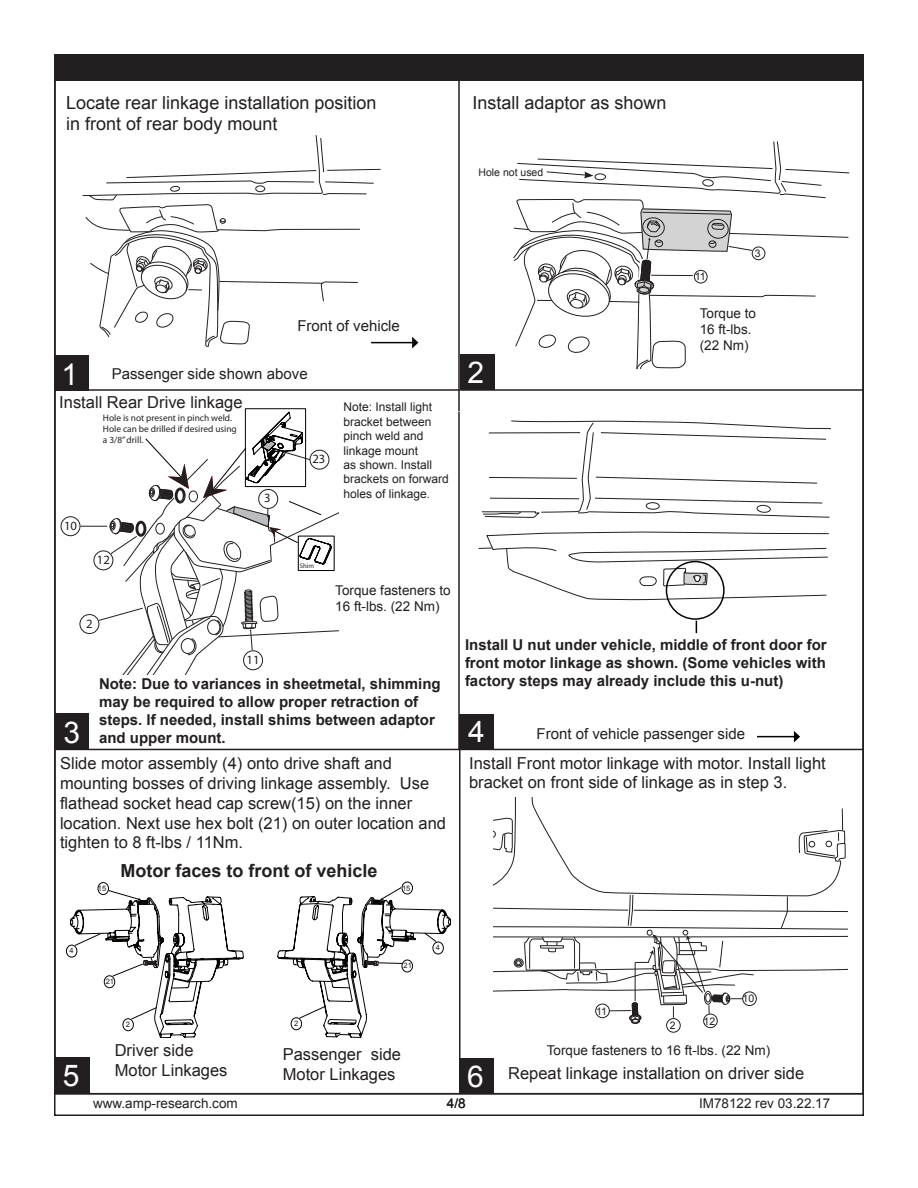
<style>
.page{position:relative;width:918px;height:1188px;background:#fff}
.page>*{position:absolute;margin:0;border:0;box-sizing:border-box;transform-origin:0 0}
.t1{font:30px "Arial";color:#fff}
.t2{font:18px/21.6px "Arial";color:#231f20}
.t3{font:700 18px "Arial";color:#231f20}
.t4{font:16.5px/19.8px "Arial";color:#231f20}
.t5{font:700 15px/18px "Arial";color:#231f20;text-align:justify}
.t6{font:15px "Arial";color:#231f20}
.t7{font:13.5px/16.2px "Arial";color:#231f20}
.t8{font:12.6px "Myriad";color:#231f20}
.t9{font:12px/14.4px "Arial";color:#231f20}
.t10{font:10.5px "Arial";color:#231f20}
.t11{font:9.3px/11.2px "Myriad";color:#231f20}
.t12{font:7.5px "Arial";color:#231f20}
.t13{font:6.75px "Myriad";color:#231f20}
</style>
<div class="page">
<div style="left:54px;top:55px;width:809px;height:26px;background:#231f20"></div>
<div style="left:460px;top:354px;width:35px;height:36px;background:#231f20"></div>
<div style="left:55px;top:713px;width:34px;height:36px;background:#231f20"></div>
<div style="left:460px;top:1058px;width:34px;height:36px;background:#231f20"></div>
<div style="left:55px;top:1058px;width:35px;height:36px;background:#231f20"></div>
<div style="left:55px;top:355px;width:34px;height:36px;background:#231f20"></div>
<div style="left:459px;top:714px;width:35px;height:36px;background:#231f20"></div>
<div style="left:54px;top:54px;width:810px;height:27px;border:2px solid #231f20"></div>
<hr style="left:458px;top:412px;width:2px;height:338px;background:#231f20">
<hr style="left:460px;top:389px;width:404px;height:2px;background:#231f20">
<hr style="left:458px;top:80px;width:2px;height:331px;background:#231f20">
<hr style="left:459px;top:749px;width:1px;height:345px;background:#231f20">
<hr style="left:54px;top:389px;width:406px;height:2px;background:#231f20">
<hr style="left:54px;top:749px;width:406px;height:1px;background:#231f20">
<hr style="left:460px;top:749px;width:404px;height:1px;background:#231f20">
<svg style="left:82px;top:135px;width:299px;height:212px"></svg>
<div style="left:61px;top:516px;width:19px;height:20px;border:1px solid #231f20;border-radius:50%"></div>
<div style="left:80px;top:614px;width:19px;height:20px;border:1px solid #231f20;border-radius:50%"></div>
<svg style="left:81px;top:411px;width:257px;height:264px"></svg>
<div style="left:245px;top:408px;width:61px;height:79px;border:1px solid #050504"></div>
<svg style="left:481px;top:420px;width:350px;height:98px"></svg>
<svg style="left:478px;top:531px;width:351px;height:69px"></svg>
<div style="left:666px;top:561px;width:59px;height:59px;border:2px solid #040503;border-radius:50%"></div>
<hr style="left:757px;top:736px;width:38px;height:1px;background:#040503">
<svg style="left:794px;top:731px;width:6px;height:11px"></svg>
<svg style="left:696px;top:621px;width:1px;height:12px"></svg>
<hr style="left:371px;top:342px;width:42px;height:1px;background:#040503">
<svg style="left:412px;top:337px;width:6px;height:11px"></svg>
<svg style="left:513px;top:141px;width:337px;height:227px"></svg>
<div style="left:703px;top:1014px;width:15px;height:14px;border:1px solid #231f20;border-radius:50%"></div>
<div style="left:666px;top:1018px;width:15px;height:14px;border:1px solid #231f20;border-radius:50%"></div>
<svg style="left:494px;top:797px;width:354px;height:227px"></svg>
<div style="left:66px;top:945px;width:11px;height:12px;border:1px solid #040503;border-radius:50%"></div>
<div style="left:402px;top:882px;width:11px;height:12px;border:1px solid #040503;border-radius:50%"></div>
<svg style="left:277px;top:887px;width:174px;height:151px"></svg>
<div style="left:98px;top:882px;width:11px;height:13px;border:1px solid #040503;border-radius:50%"></div>
<svg style="left:70px;top:890px;width:174px;height:148px"></svg>
<p class="t2" style="left:66px;top:92px;width:312px">Locate rear linkage installation position in front of rear body mount</p>
<p class="t2" style="left:472px;top:92px;width:196px">Install adaptor as shown</p>
<p class="t10" style="left:478px;top:166px;width:66px">Hole not used</p>
<p class="t6" style="left:297px;top:316px;width:104px">Front of vehicle</p>
<h1 class="t1" style="left:62px;top:355px;width:18px">1</h1>
<p class="t6" style="left:112px;top:364px;width:197px">Passenger side shown above</p>
<h1 class="t1" style="left:63px;top:373px;width:18px">1</h1>
<p class="t4" style="left:59px;top:392px;width:185px">Install Rear Drive linkage</p>
<p class="t11" style="left:103px;top:412px;width:135px">Hole is not present in pinch weld.<br>Hole can be drilled if desired using a 3/8” drill.</p>
<p class="t8" style="left:64px;top:520px;width:14px">10</p>
<p class="t8" style="left:97px;top:554px;width:14px">12</p>
<p class="t8" style="left:86px;top:618px;width:8px">2</p>
<p class="t8" style="left:264px;top:492px;width:8px">3</p>
<p class="t8" style="left:312px;top:453px;width:14px">23</p>
<p class="t13" style="left:300px;top:563px;width:16px">Shim</p>
<p class="t9" style="left:344px;top:400px;width:107px">Note: Install light bracket between pinch weld and linkage mount<br>as shown. Install brackets on forward holes of linkage.</p>
<p class="t7" style="left:335px;top:582px;width:117px">Torque fasteners to<br>16 ft-lbs. (22 Nm)</p>
<p class="t8" style="left:247px;top:654px;width:14px">11</p>
<h1 class="t1" style="left:64px;top:713px;width:18px">3</h1>
<p class="t5" style="left:99px;top:675px;width:343px;text-align:left">Note: Due to variances in sheetmetal, shimming may be required to allow proper retraction of steps. If needed, install shims between adaptor and upper mount.</p>
<p class="t4" style="left:60px;top:754px;width:388px">Slide motor assembly (4) onto drive shaft and mounting bosses of driving linkage assembly. Use flathead socket head cap screw(15) on the inner location. Next use hex bolt (21) on outer location and tighten to 8 ft-lbs / 11Nm.</p>
<p class="t3" style="left:121px;top:858px;width:259px">Motor faces to front of vehicle</p>
<p class="t12" style="left:98px;top:884px;width:10px">15</p>
<p class="t12" style="left:402px;top:883px;width:10px">15</p>
<p class="t10" style="left:695px;top:269px;width:12px">11</p>
<p class="t10" style="left:755px;top:246px;width:7px">3</p>
<h1 class="t1" style="left:468px;top:353px;width:18px">2</h1>
<p class="t7" style="left:700px;top:305px;width:58px">Torque to<br>16 ft-lbs. (22 Nm)</p>
<p class="t5" style="left:465px;top:636px;width:363px">Install U nut under vehicle, middle of front door for front motor linkage as shown. (Some vehicles with factory steps may already include this u-nut)</p>
<p class="t6" style="left:537px;top:724px;width:210px">Front of vehicle passenger side</p>
<h1 class="t1" style="left:468px;top:712px;width:18px">4</h1>
<p class="t4" style="left:469px;top:753px;width:358px">Install Front motor linkage with motor. Install light bracket on front side of linkage as in step 3.</p>
<p class="t12" style="left:69px;top:946px;width:6px">4</p>
<p class="t12" style="left:106px;top:976px;width:10px">21</p>
<p class="t12" style="left:126px;top:1019px;width:6px">2</p>
<p class="t12" style="left:294px;top:1018px;width:6px">2</p>
<p class="t12" style="left:404px;top:961px;width:10px">21</p>
<p class="t12" style="left:436px;top:943px;width:6px">4</p>
<p class="t10" style="left:596px;top:1004px;width:12px">11</p>
<p class="t10" style="left:670px;top:1019px;width:7px">2</p>
<p class="t10" style="left:704px;top:1015px;width:13px">12</p>
<p class="t10" style="left:742px;top:992px;width:13px">10</p>
<p class="t4" style="left:115px;top:1041px;width:80px">Driver side</p>
<p class="t7" style="left:547px;top:1043px;width:225px">Torque fasteners to 16 ft-lbs. (22 Nm)</p>
<p class="t4" style="left:115px;top:1061px;width:114px">Motor Linkages</p>
<p class="t4" style="left:283px;top:1044px;width:120px">Passenger side<br>Motor Linkages</p>
<h1 class="t1" style="left:63px;top:1055px;width:18px">5</h1>
<h1 class="t1" style="left:467px;top:1057px;width:18px">6</h1>
<p class="t4" style="left:508px;top:1063px;width:298px">Repeat linkage installation on driver side</p>
<p class="t7" style="left:93px;top:1095px;width:146px">www.amp-research.com</p>
<p class="t7" style="left:455px;top:1096px;width:13px">/8</p>
<p class="t7" style="left:699px;top:1095px;width:133px">IM78122 rev 03.22.17</p>
</div>
